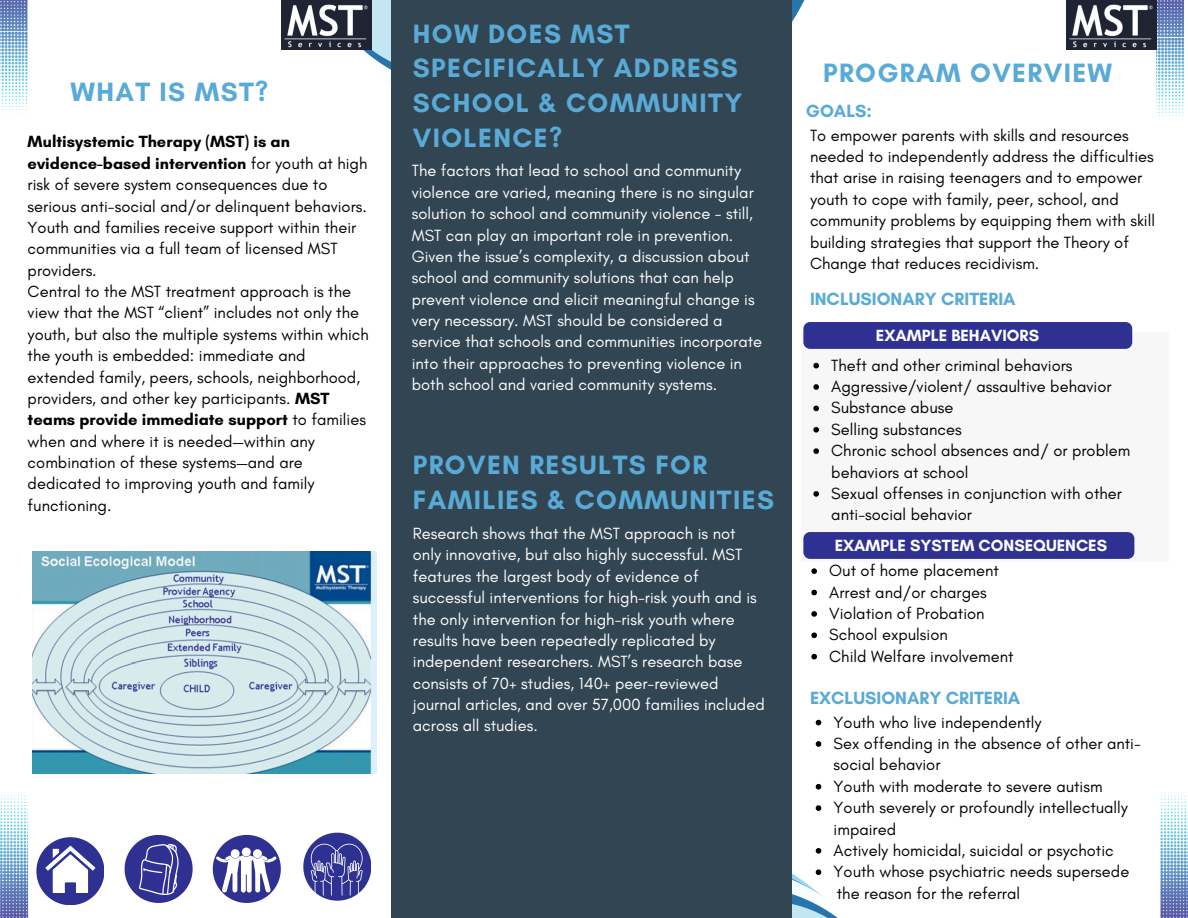
<style>
.page{position:relative;width:1188px;height:918px;background:#fff}
.page>*{position:absolute;margin:0;border:0;box-sizing:border-box;transform-origin:0 0}
.t1{font:700 27px/34.8px "Glacial Indifference";letter-spacing:.05em;color:#59aad6}
.t2{font:700 18px "Glacial Indifference";color:#59aad6}
.t3{font:16.5px/21.3px "Glacial Indifference";color:#000}
.t4{font:16.5px/21.3px "Glacial Indifference";color:#fff}
.t5{font:700 16.5px "Glacial Indifference";color:#fff}
.s1{font-weight:700}
</style>
<div class="page">
<svg style="left:305px;top:0;width:87px;height:97px"></svg>
<div style="left:392px;top:0;width:400px;height:918px;background:#324552"></div>
<img style="left:282px;top:0;width:90px;height:49px">
<svg style="left:36px;top:837px;width:68px;height:68px"></svg>
<svg style="left:125px;top:835px;width:67px;height:67px"></svg>
<svg style="left:213px;top:835px;width:67px;height:67px"></svg>
<svg style="left:303px;top:833px;width:68px;height:67px"></svg>
<img style="left:32px;top:552px;width:344px;height:221px">
<svg style="left:1160px;top:792px;width:28px;height:126px"></svg>
<svg style="left:1156px;top:0;width:28px;height:119px"></svg>
<svg style="left:0;top:792px;width:28px;height:126px"></svg>
<svg style="left:0;top:0;width:28px;height:111px"></svg>
<img style="left:1067px;top:0;width:90px;height:49px">
<div style="left:801px;top:333px;width:368px;height:229px;background:#f7f7f7"></div>
<svg style="left:816px;top:720px;width:5px;height:5px"></svg>
<svg style="left:816px;top:741px;width:5px;height:6px"></svg>
<svg style="left:816px;top:784px;width:5px;height:6px"></svg>
<svg style="left:816px;top:805px;width:5px;height:6px"></svg>
<svg style="left:792px;top:848px;width:46px;height:70px"></svg>
<div style="left:803px;top:322px;width:329px;height:27px;background:#2e3192"></div>
<svg style="left:813px;top:363px;width:6px;height:5px"></svg>
<svg style="left:813px;top:384px;width:6px;height:6px"></svg>
<svg style="left:813px;top:406px;width:6px;height:5px"></svg>
<svg style="left:813px;top:427px;width:6px;height:6px"></svg>
<svg style="left:813px;top:448px;width:6px;height:6px"></svg>
<svg style="left:813px;top:491px;width:6px;height:6px"></svg>
<svg style="left:803px;top:532px;width:331px;height:27px;background:#303393"></svg>
<svg style="left:811px;top:568px;width:6px;height:6px"></svg>
<svg style="left:811px;top:590px;width:6px;height:5px"></svg>
<svg style="left:811px;top:611px;width:6px;height:6px"></svg>
<svg style="left:811px;top:632px;width:6px;height:6px"></svg>
<svg style="left:811px;top:654px;width:6px;height:5px"></svg>
<p class="t1" style="left:70px;top:74px;width:199px">WHAT IS MST?</p>
<h1 class="t3" style="left:28px;top:131px;width:341px"><span class="s1">Multisystemic Therapy (MST) is an evidence-based intervention</span> for youth at high risk of severe system consequences due to serious anti-social and/or delinquent behaviors.<br>Youth and families receive support within their communities via a full team of licensed MST providers.</h1>
<p class="t3" style="left:28px;top:281px;width:343px">Central to the MST treatment approach is the view that the MST “client” includes not only the youth, but also the multiple systems within which the youth is embedded: immediate and extended family, peers, schools, neighborhood, providers, and other key participants. <span class="s1">MST teams provide immediate support</span> to families when and where it is needed—within any combination of these systems—and are dedicated to improving youth and family functioning.</p>
<p class="t1" style="left:413px;top:16px;width:331px">HOW DOES MST<br>SPECIFICALLY ADDRESS<br>SCHOOL &amp; COMMUNITY<br>VIOLENCE?</p>
<p class="t4" style="left:412px;top:160px;width:352px">The factors that lead to school and community violence are varied, meaning there is no singular solution to school and community violence - still, MST can play an important role in prevention.<br>Given the issue’s complexity, a discussion about school and community solutions that can help prevent violence and elicit meaningful change is very necessary. MST should be considered a service that schools and communities incorporate into their approaches to preventing violence in both school and varied community systems.</p>
<h2 class="t1" style="left:413px;top:447px;width:363px">PROVEN RESULTS FOR<br>FAMILIES &amp; COMMUNITIES</h2>
<h2 class="t4" style="left:413px;top:523px;width:353px">Research shows that the MST approach is not only innovative, but also highly successful. MST features the largest body of evidence of successful interventions for high-risk youth and is the only intervention for high-risk youth where results have been repeatedly replicated by independent researchers. MST’s research base consists of 70+ studies, 140+ peer-reviewed journal articles, and over 57,000 families included across all studies.</h2>
<p class="t1" style="left:823px;top:55px;width:291px">PROGRAM OVERVIEW</p>
<p class="t2" style="left:806px;top:100px;width:68px">GOALS:</p>
<p class="t3" style="left:810px;top:124px;width:347px">To empower parents with skills and resources needed to independently address the difficulties that arise in raising teenagers and to empower youth to cope with family, peer, school, and community problems by equipping them with skill building strategies that support the Theory of Change that reduces recidivism.</p>
<p class="t2" style="left:810px;top:288px;width:207px">INCLUSIONARY CRITERIA</p>
<p class="t5" style="left:876px;top:325px;width:165px">EXAMPLE BEHAVIORS</p>
<h2 class="t3" style="left:831px;top:354px;width:243px">Theft and other criminal behaviors</h2>
<h1 class="t3" style="left:831px;top:376px;width:282px">Aggressive/violent/ assaultive behavior</h1>
<p class="t3" style="left:831px;top:397px;width:124px">Substance abuse</p>
<p class="t3" style="left:831px;top:418px;width:132px">Selling substances</p>
<p class="t3" style="left:831px;top:440px;width:301px">Chronic school absences and/ or problem behaviors at school</p>
<p class="t3" style="left:831px;top:483px;width:292px">Sexual offenses in conjunction with other anti-social behavior</p>
<p class="t5" style="left:835px;top:535px;width:274px">EXAMPLE SYSTEM CONSEQUENCES</p>
<p class="t3" style="left:829px;top:560px;width:171px">Out of home placement</p>
<h2 class="t3" style="left:829px;top:581px;width:159px">Arrest and/or charges</h2>
<p class="t3" style="left:829px;top:603px;width:157px">Violation of Probation</p>
<p class="t3" style="left:829px;top:624px;width:120px">School expulsion</p>
<p class="t3" style="left:829px;top:645px;width:186px">Child Welfare involvement</p>
<p class="t2" style="left:810px;top:687px;width:212px">EXCLUSIONARY CRITERIA</p>
<p class="t3" style="left:834px;top:711px;width:210px">Youth who live independently</p>
<p class="t3" style="left:834px;top:733px;width:309px">Sex offending in the absence of other anti&shy;social behavior</p>
<h1 class="t3" style="left:834px;top:775px;width:271px">Youth with moderate to severe autism</h1>
<h1 class="t3" style="left:834px;top:797px;width:296px">Youth severely or profoundly intellectually impaired</h1>
<h2 class="t3" style="left:834px;top:839px;width:282px">Actively homicidal, suicidal or psychotic</h2>
<p class="t3" style="left:834px;top:861px;width:297px">Youth whose psychiatric needs supersede</p>
<p class="t3" style="left:837px;top:882px;width:185px">the reason for the referral</p>
</div>
